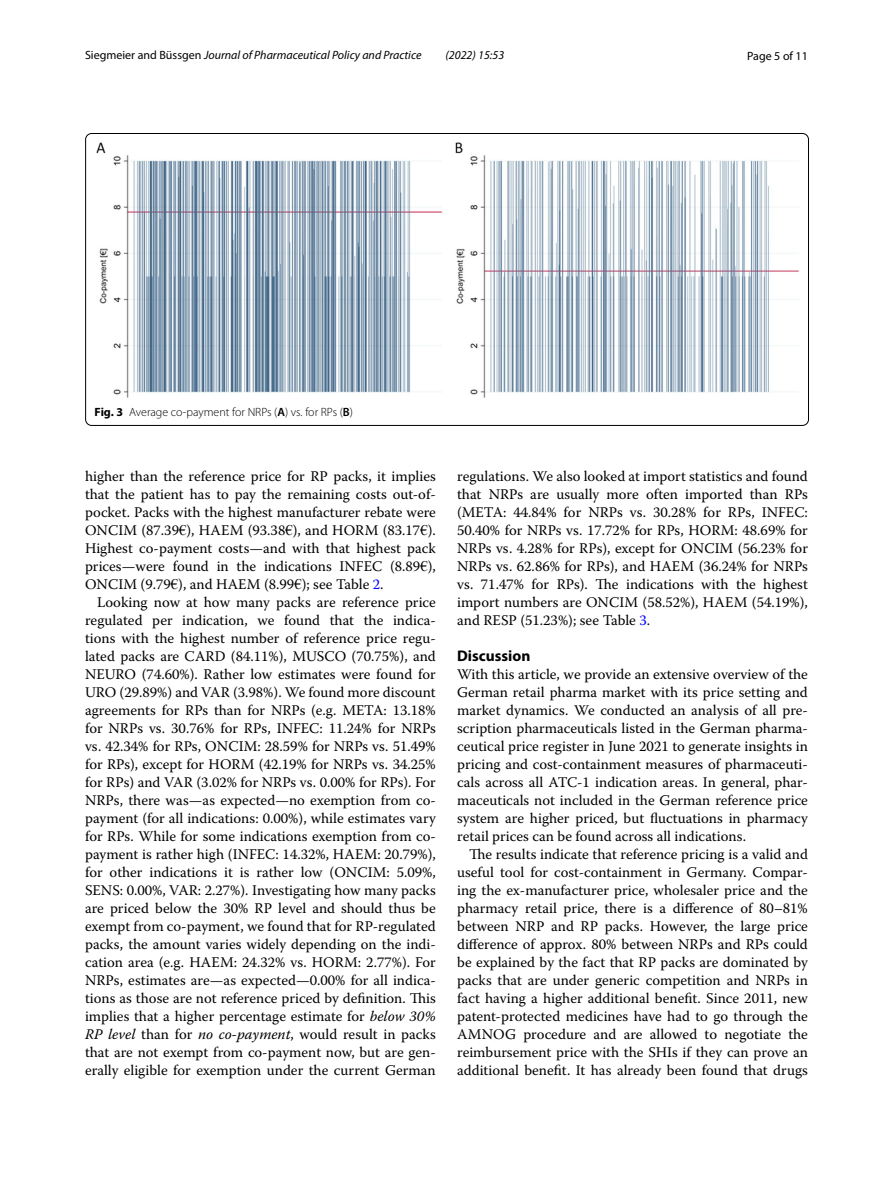
<style>
.page{position:relative;width:893px;height:1187px;background:#fff}
.page>*{position:absolute;margin:0;border:0;box-sizing:border-box;transform-origin:0 0}
.t1{font:700 15.45px "Myriad Pro";color:#000}
.t2{font:14.7px/18px "Warnock Pro";color:#000;text-align:justify}
.t3{font:italic 12px "Myriad Pro";color:#000}
.t4{font:300 12px "Myriad Pro";color:#000}
.t5{font:12px "Myriad Pro";color:#000}
.s1{font-style:normal}
.s2{font-weight:700}
.s3{font-weight:600}
.s4{font-family:"Times New Roman"}
.s5{color:#00f}
.s6{font-style:italic}
</style>
<div class="page">
<img style="left:96px;top:142px;width:703px;height:256px">
<p class="t3" style="left:85px;top:48px;width:338px"><span class="s1">Siegmeier and Büssgen</span> Journal of Pharmaceutical Policy and Practice</p>
<p class="t3" style="left:445px;top:48px;width:60px">(2022) 15:53</p>
<p class="t5" style="left:747px;top:48px;width:62px">Page 5 of 11</p>
<p class="t4" style="left:95px;top:405px;width:260px"><span class="s2">Fig. 3</span> Average co-payment for NRPs (<span class="s3">A</span>) vs. for RPs (<span class="s3">B</span>)</p>
<p class="t2" style="left:85px;top:466px;width:352px">higher than the reference price for RP packs, it implies that the patient has to pay the remaining costs out-of&shy;pocket. Packs with the highest manufacturer rebate were ONCIM (87.39<span class="s4">€</span>), HAEM (93.38<span class="s4">€</span>), and HORM (83.17<span class="s4">€</span>).<br>Highest co-payment costs—and with that highest pack prices—were found in the indications INFEC (8.89<span class="s4">€</span>), ONCIM (9.79<span class="s4">€</span>), and HAEM (8.99<span class="s4">€</span>); see Table <span class="s5">2</span>.</p>
<p class="t2" style="left:85px;top:592px;width:352px;text-indent:12px">Looking now at how many packs are reference price regulated per indication, we found that the indica&shy;tions with the highest number of reference price regu&shy;lated packs are CARD (84.11%), MUSCO (70.75%), and NEURO (74.60%). Rather low estimates were found for URO (29.89%) and VAR (3.98%). We found more discount agreements for RPs than for NRPs (e.g. META: 13.18% for NRPs vs. 30.76% for RPs, INFEC: 11.24% for NRPs vs. 42.34% for RPs, ONCIM: 28.59% for NRPs vs. 51.49% for RPs), except for HORM (42.19% for NRPs vs. 34.25% for RPs) and VAR (3.02% for NRPs vs. 0.00% for RPs). For NRPs, there was—as expected—no exemption from co&shy;payment (for all indications: 0.00%), while estimates vary for RPs. While for some indications exemption from co&shy;payment is rather high (INFEC: 14.32%, HAEM: 20.79%), for other indications it is rather low (ONCIM: 5.09%, SENS: 0.00%, VAR: 2.27%). Investigating how many packs are priced below the 30% RP level and should thus be exempt from co-payment, we found that for RP-regulated packs, the amount varies widely depending on the indi&shy;cation area (e.g. HAEM: 24.32% vs. HORM: 2.77%). For NRPs, estimates are—as expected—0.00% for all indica&shy;tions as those are not reference priced by definition. This implies that a higher percentage estimate for <span class="s6">below 30% RP level</span> than for <span class="s6">no co-payment</span>, would result in packs that are not exempt from co-payment now, but are gen&shy;erally eligible for exemption under the current German</p>
<p class="t2" style="left:457px;top:466px;width:352px">regulations. We also looked at import statistics and found that NRPs are usually more often imported than RPs (META: 44.84% for NRPs vs. 30.28% for RPs, INFEC:<br>50.40% for NRPs vs. 17.72% for RPs, HORM: 48.69% for NRPs vs. 4.28% for RPs), except for ONCIM (56.23% for NRPs vs. 62.86% for RPs), and HAEM (36.24% for NRPs vs. 71.47% for RPs). The indications with the highest import numbers are ONCIM (58.52%), HAEM (54.19%), and RESP (51.23%); see Table <span class="s5">3</span>.</p>
<p class="t1" style="left:457px;top:645px;width:75px">Discussion</p>
<p class="t2" style="left:457px;top:664px;width:352px">With this article, we provide an extensive overview of the German retail pharma market with its price setting and market dynamics. We conducted an analysis of all pre&shy;scription pharmaceuticals listed in the German pharma&shy;ceutical price register in June 2021 to generate insights in pricing and cost-containment measures of pharmaceuti&shy;cals across all ATC-1 indication areas. In general, phar&shy;maceuticals not included in the German reference price system are higher priced, but fluctuations in pharmacy retail prices can be found across all indications.</p>
<p class="t2" style="left:457px;top:844px;width:352px;text-indent:12px">The results indicate that reference pricing is a valid and useful tool for cost-containment in Germany. Compar&shy;ing the ex-manufacturer price, wholesaler price and the pharmacy retail price, there is a difference of 80–81% between NRP and RP packs. However, the large price difference of approx. 80% between NRPs and RPs could be explained by the fact that RP packs are dominated by packs that are under generic competition and NRPs in fact having a higher additional benefit. Since 2011, new patent-protected medicines have had to go through the AMNOG procedure and are allowed to negotiate the reimbursement price with the SHIs if they can prove an additional benefit. It has already been found that drugs</p>
</div>
